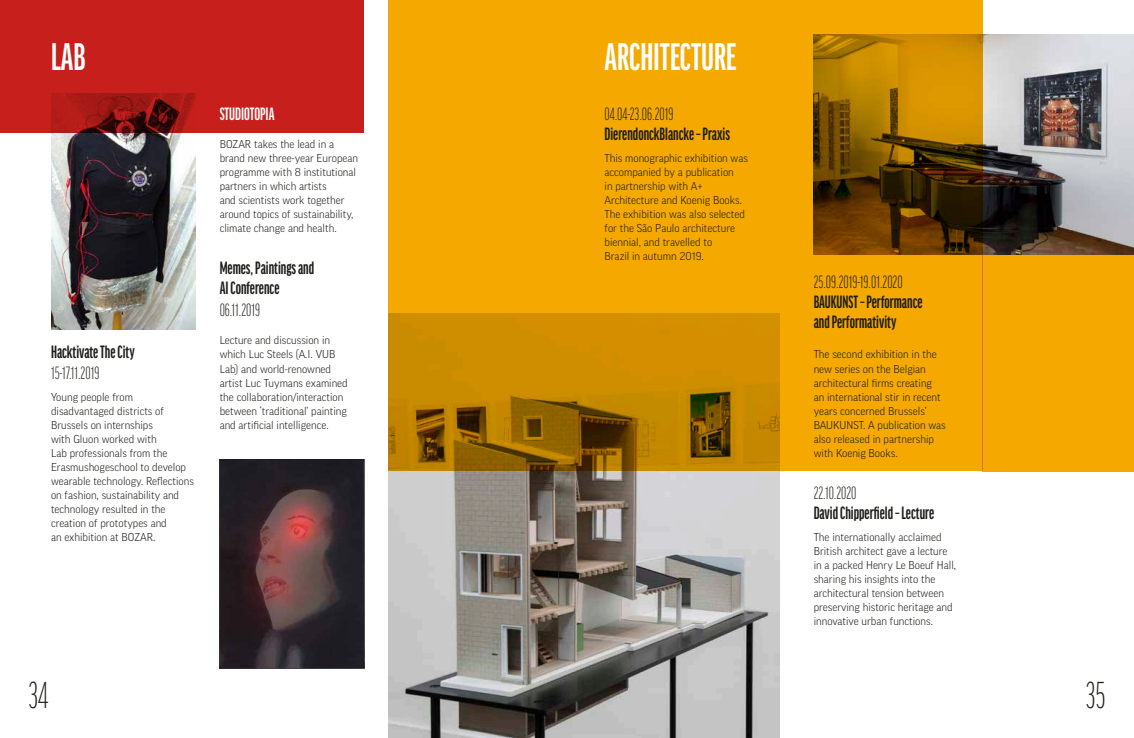
<style>
.page{position:relative;width:1134px;height:738px;background:#fff}
.page>*{position:absolute;margin:0;border:0;box-sizing:border-box;transform-origin:0 0}
.t1{font:700 41px "Good Headline Pro Comp";color:#fff}
.t2{font:300 36px "Good Pro Comp";color:#1d1d1b}
.t3{font:700 19px/20px "Good Headline Pro Comp";color:#1d1d1b}
.t4{font:300 19px "Good Headline Pro Comp";color:#1d1d1b}
.t5{font:700 19px "Good Headline Pro Comp";color:#fff}
.t6{font:300 11px/14px "Good Pro";color:#1d1d1b}
</style>
<div class="page">
<div style="left:982px;top:247px;width:152px;height:224px;background:#f4a800"></div>
<img style="left:982px;top:34px;width:152px;height:220px">
<img style="left:51px;top:133px;width:145px;height:196px">
<img style="left:388px;top:471px;width:392px;height:266px">
<img style="left:220px;top:459px;width:144px;height:209px">
<div style="left:0;top:0;width:364px;height:133px;background:#c7201c"></div>
<svg style="left:388px;top:0;width:594px;height:471px;background:#d79300"></svg>
<h1 class="t1" style="left:51px;top:36px;width:36px">LAB</h1>
<h1 class="t1" style="left:604px;top:36px;width:133px">ARCHITECTURE</h1>
<h3 class="t3" style="left:51px;top:342px;width:85px">Hacktivate The City</h3>
<h3 class="t4" style="left:51px;top:363px;width:50px">15-17.11.2019</h3>
<p class="t6" style="left:51px;top:389px;width:145px">Young people from disadvantaged districts of<br>Brussels on internships<br>with Gluon worked with<br>Lab professionals from the<br>Erasmushogeschool to develop wearable technology. Reflections on fashion, sustainability and technology resulted in the creation of prototypes and<br>an exhibition at BOZAR.</p>
<h3 class="t5" style="left:220px;top:105px;width:56px">STUDIOTOPIA</h3>
<p class="t6" style="left:220px;top:137px;width:140px">BOZAR takes the lead in a brand new three-year European programme with 8 institutional partners in which artists<br>and scientists work together around topics of sustainability, climate change and health.</p>
<h3 class="t3" style="left:220px;top:258px;width:96px">Memes, Paintings and<br>AI Conference</h3>
<h3 class="t4" style="left:220px;top:301px;width:42px">06.11.2019</h3>
<p class="t6" style="left:220px;top:333px;width:130px">Lecture and discussion in which Luc Steels (A.I. VUB<br>Lab) and world-renowned artist Luc Tuymans examined the collaboration/interaction between ‘traditional’ painting and artificial intelligence.</p>
<h3 class="t4" style="left:604px;top:105px;width:70px">04.04-23.06.2019</h3>
<h3 class="t3" style="left:604px;top:124px;width:127px">DierendonckBlancke – Praxis</h3>
<p class="t6" style="left:604px;top:151px;width:145px">This monographic exhibition was accompanied by a publication<br>in partnership with A+<br>Architecture and Koenig Books.<br>The exhibition was also selected for the São Paulo architecture biennial, and travelled to<br>Brazil in autumn 2019.</p>
<h3 class="t4" style="left:814px;top:273px;width:90px">25.09.2019-19.01.2020</h3>
<h3 class="t3" style="left:814px;top:292px;width:110px">BAUKUNST – Performance and Performativity</h3>
<p class="t6" style="left:814px;top:347px;width:134px">The second exhibition in the new series on the Belgian architectural firms creating<br>an international stir in recent years concerned Brussels’<br>BAUKUNST. A publication was also released in partnership with Koenig Books.</p>
<h3 class="t4" style="left:814px;top:483px;width:44px">22.10.2020</h3>
<h3 class="t3" style="left:814px;top:502px;width:122px">David Chipperfield – Lecture</h3>
<p class="t6" style="left:814px;top:529px;width:144px">The internationally acclaimed<br>British architect gave a lecture in a packed Henry Le Boeuf Hall, sharing his insights into the architectural tension between preserving historic heritage and innovative urban functions.</p>
<h2 class="t2" style="left:28px;top:674px;width:21px">34</h2>
<h2 class="t2" style="left:1086px;top:674px;width:21px">35</h2>
</div>
